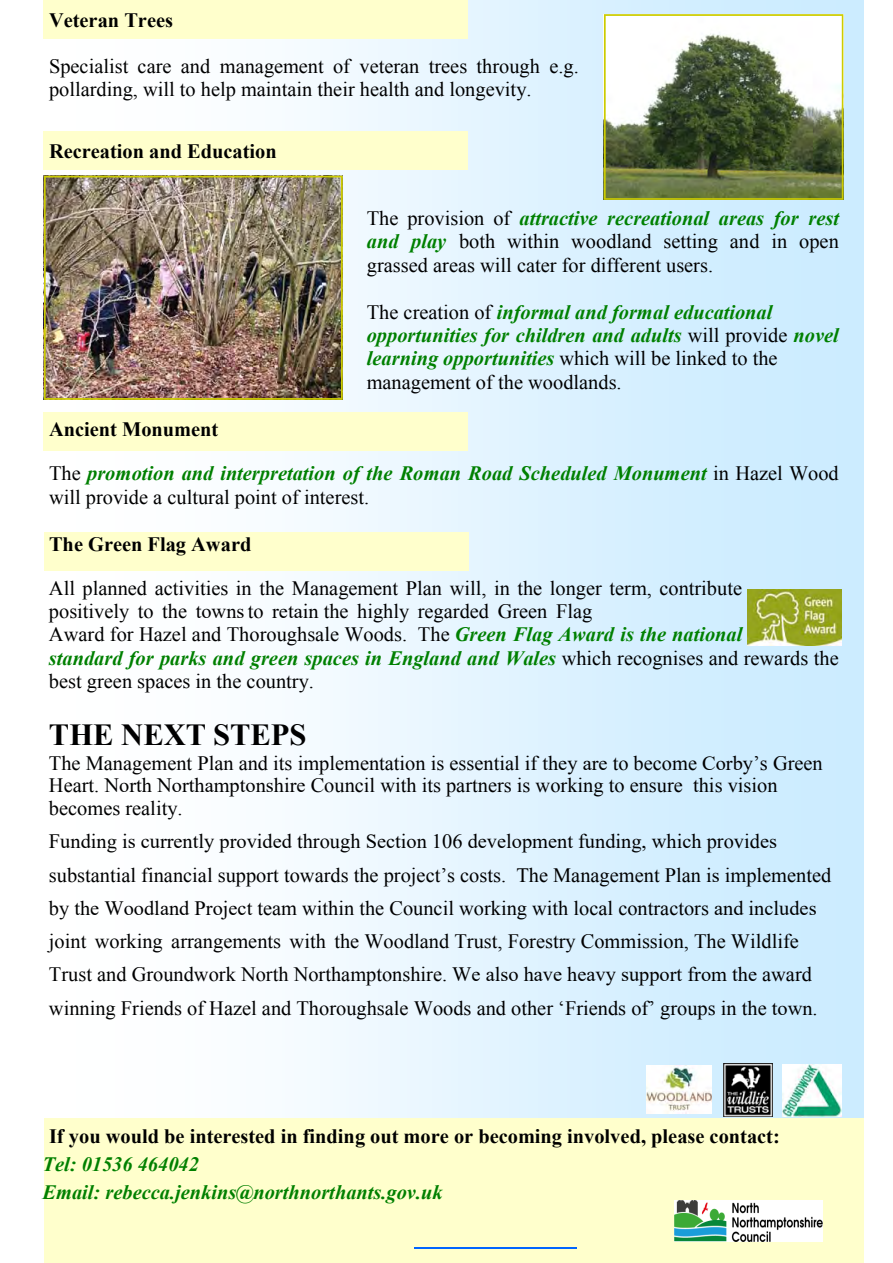
<style>
.page{position:relative;width:893px;height:1263px;background:#fff}
.page>*{position:absolute;margin:0;border:0;box-sizing:border-box;transform-origin:0 0}
.t1{font:700 30.6px "Times New Roman";color:#000}
.t2{font:20.4px/23.4px "Times New Roman";color:#000}
.t3{font:italic 700 20.4px/23.4px "Times New Roman";color:#008000}
.t4{font:700 20.4px/27.9px "Times New Roman";color:#000}
.s1{font-weight:700;font-style:italic;color:#008000}
.s2{font-weight:400;font-style:normal;color:#000}
.s3{font-style:normal;color:#000}
.s4{font-weight:700}
.s5{font-style:inherit}
.s6{font-style:italic;color:#008000}
</style>
<div class="page">
<img style="left:44px;top:0;width:819px;height:1118px">
<div style="left:44px;top:0;width:424px;height:39px;background:#ffc"></div>
<div style="left:44px;top:131px;width:424px;height:38px;background:#ffc"></div>
<img style="left:44px;top:176px;width:299px;height:224px">
<div style="left:44px;top:412px;width:424px;height:38px;background:#ffc"></div>
<div style="left:44px;top:1118px;width:819px;height:145px;background:#ffc"></div>
<hr style="left:414px;top:1247px;width:163px;height:2px;background:#0065ff">
<div style="left:44px;top:532px;width:424px;height:38px;background:#ffc"></div>
<svg style="left:604px;top:14px;width:239px;height:186px"></svg>
<img style="left:747px;top:589px;width:94px;height:56px">
<img style="left:646px;top:1065px;width:65px;height:49px">
<img style="left:783px;top:1064px;width:58px;height:52px">
<img style="left:723px;top:1063px;width:49px;height:53px">
<img style="left:674px;top:1200px;width:148px;height:41px">
<p class="t4" style="left:49px;top:6px;width:126px">Veteran Trees</p>
<p class="t2" style="left:49px;top:54px;width:531px">Specialist care and management of veteran trees through e.g. pollarding, will to help maintain their health and longevity.</p>
<p class="t4" style="left:49px;top:137px;width:229px">Recreation and Education</p>
<p class="t2" style="left:367px;top:206px;width:474px;text-align:justify">The provision of <span class="s1">attractive recreational areas for rest and play</span> both within woodland setting and in open grassed areas will cater for different users.</p>
<p class="t3" style="left:367px;top:299px;width:473px"><span class="s2">The creation of</span> informal and formal educational opportunities for children and adults <span class="s2">will provide</span> novel learning opportunities <span class="s2">which will be linked to the management of the woodlands.</span></p>
<p class="t3" style="left:49px;top:407px;width:791px;line-height:44.1px"><span class="s3">Ancient Monument<br></span><span class="s2">The</span> promotion and interpretation of the Roman Road Scheduled Monument <span class="s2">in Hazel Wood</span></p>
<p class="t2" style="left:49px;top:485px;width:322px">will provide a cultural point of interest.</p>
<p class="t2" style="left:49px;top:522px;width:695px;line-height:43.2px"><span class="s4">The Green Flag Award<br></span>All planned activities in the Management Plan will, in the longer term, contribute</p>
<p class="t2" style="left:49px;top:599px;width:791px">positively to the <span class="s5">towns</span> to <span class="s5">retain</span> the highly regarded Green Flag<br>Award for Hazel and Thoroughsale Woods. The <span class="s1">Green Flag Award is the national<br>standard for parks and green spaces in England and Wales</span> which recognises and rewards the best green spaces in the country.</p>
<p class="t1" style="left:49px;top:714px;width:259px">THE NEXT STEPS</p>
<p class="t2" style="left:49px;top:751px;width:775px;line-height:22.6px">The Management Plan and its implementation is essential if <span class="s5">they are</span> to become <span class="s5">Corby</span>’s Green<br>Heart. <span class="s5">North Northamptonshire</span> Council with its partners is working to ensure <span class="s5">t</span>his vision becomes reality.</p>
<p class="t2" style="left:49px;top:824px;width:784px;line-height:33.3px"><span class="s5">Funding is currently provided</span> through <span class="s5">Section 106 development funding, which</span> provid<span class="s5">es </span>substantial financial support towards the project’s costs. <span class="s5">T</span>he Management Plan <span class="s5">is</span> implemented by <span class="s5">the Woodland Project</span> team within the Council working with local contractors <span class="s5">and includes </span>joint working arrangements with the Woodland Trust, Forestry Commission, The Wildlife Trust and Groundwork North Northamptonshire. <span class="s5">We also have heavy support from the</span> award winning Friends of Hazel and Thoroughsale Woods and other ‘Friends of’ groups in the <span class="s5">town</span>.</p>
<p class="t4" style="left:43px;top:1122px;width:739px;text-indent:6px">If you would be interested in finding out more or becoming involved, please contact:<br><span class="s6">Tel: 01536 464</span><span class="s6">042<br>Email: rebecca.jenkins@northnorthants.gov.uk</span></p>
</div>
